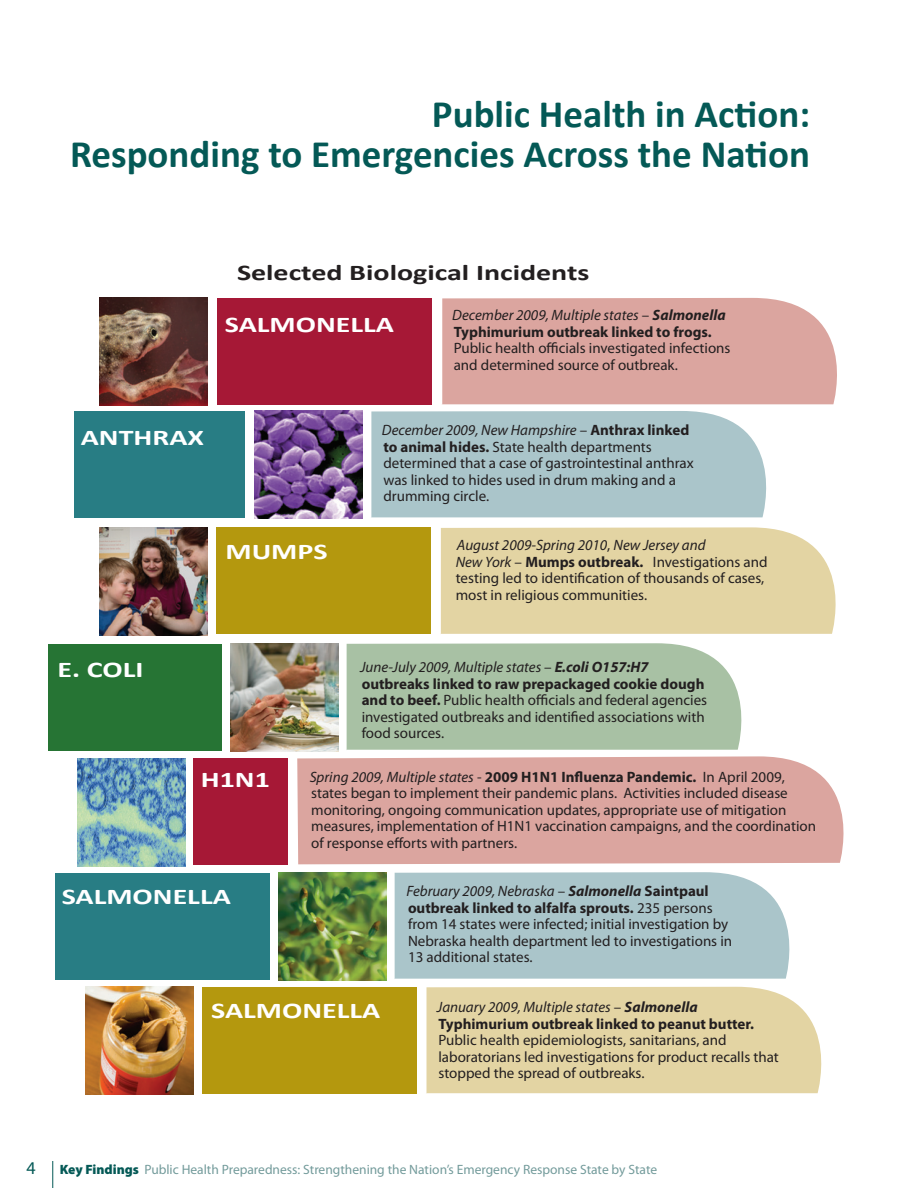
<style>
.page{position:relative;width:918px;height:1188px;background:#fff}
.page>*{position:absolute;margin:0;border:0;box-sizing:border-box;transform-origin:0 0}
.t1{font:700 39px/40.5px "Calibri";color:#045956;text-align:right}
.t2{font:700 22.5px "Calibri";color:#fff;scale:1.33 1}
.t3{font:700 22.5px "Calibri";color:#231f20;scale:1.33 1}
.t4{font:18px "Myriad Pro";color:#045956}
.spread_body_text{font:15px/16.5px "Myriad Pro";color:#231f20}
.t5{font:13.5px "Myriad Pro";color:#739b9b}
.s1{font-style:italic}
.s2{font-weight:700;font-style:italic}
.s3{font-weight:700}
.s4{font-weight:900;color:#045956}
</style>
<div class="page">
<svg style="left:52px;top:1161px;width:1px;height:27px"></svg>
<img style="left:100px;top:298px;width:108px;height:108px">
<img style="left:255px;top:411px;width:108px;height:108px">
<img style="left:100px;top:527px;width:108px;height:108px">
<img style="left:231px;top:643px;width:108px;height:108px">
<img style="left:78px;top:758px;width:108px;height:108px">
<img style="left:279px;top:872px;width:108px;height:108px">
<img style="left:86px;top:987px;width:108px;height:108px">
<div style="left:217px;top:298px;width:215px;height:106px;background:#a61836"></div>
<div style="left:74px;top:411px;width:171px;height:106px;background:#287d84"></div>
<div style="left:217px;top:527px;width:214px;height:107px;background:#b4980e"></div>
<div style="left:49px;top:644px;width:173px;height:107px;background:#267434"></div>
<div style="left:194px;top:758px;width:94px;height:107px;background:#a61836"></div>
<div style="left:55px;top:873px;width:215px;height:106px;background:#287d84"></div>
<div style="left:203px;top:987px;width:214px;height:106px;background:#b4980e"></div>
<div style="left:442px;top:298px;width:395px;height:106px;background:#dba59f"></div>
<div style="left:371px;top:411px;width:396px;height:106px;background:#aac5ca"></div>
<div style="left:440px;top:527px;width:396px;height:107px;background:#e3d4a3"></div>
<div style="left:346px;top:643px;width:396px;height:107px;background:#a8c1a4"></div>
<div style="left:297px;top:756px;width:547px;height:108px;background:#dba59f"></div>
<div style="left:394px;top:872px;width:396px;height:107px;background:#aac5ca"></div>
<div style="left:426px;top:987px;width:396px;height:106px;background:#e3d4a3"></div>
<h1 class="t1" style="left:70px;top:92px;width:741px">Public Health in Action:<br>Responding to Emergencies Across the Nation</h1>
<h1 class="t3" style="left:237px;top:258px;width:267px">Selected Biological Incidents</h1>
<h1 class="t2" style="left:81px;top:424px;width:94px">ANTHRAX</h1>
<h1 class="t2" style="left:225px;top:311px;width:129px">SALMONELLA</h1>
<p class="spread_body_text" style="left:452px;top:307px;width:280px"><span class="s1">December 2009, Multiple states</span> – <span class="s2">Salmonella </span><span class="s3">Typhimurium outbreak linked to frogs.<br></span>Public health officials investigated infections and determined source of outbreak.</p>
<h1 class="t2" style="left:225px;top:537px;width:78px">MUMPS</h1>
<p class="spread_body_text" style="left:382px;top:422px;width:313px"><span class="s1">December 2009, New Hampshire</span> – <span class="s3">Anthrax linked to animal hides.</span> State health departments determined that a case of gastrointestinal anthrax was linked to hides used in drum making and a drumming circle.</p>
<p class="spread_body_text" style="left:456px;top:537px;width:313px"><span class="s1">August 2009-Spring 2010</span>, <span class="s1">New Jersey and<br>New York</span> – <span class="s3">Mumps outbreak.</span> Investigations and testing led to identification of thousands of cases, most in religious communities.</p>
<p class="spread_body_text" style="left:360px;top:659px;width:348px"><span class="s1">June-July 2009, Multiple states</span> – <span class="s2">E.coli O157:H7 </span><span class="s3">outbreaks linked to raw prepackaged cookie dough and to beef.</span> Public health officials and federal agencies investigated outbreaks and identified associations with food sources.</p>
<p class="spread_body_text" style="left:310px;top:769px;width:508px"><span class="s1">Spring 2009, Multiple states</span> - <span class="s3">2009 H1N1 Influenza Pandemic.</span> In April 2009, states began to implement their pandemic plans. Activities included disease monitoring, ongoing communication updates, appropriate use of mitigation measures, implementation of H1N1 vaccination campaigns, and the coordination of response efforts with partners.</p>
<p class="spread_body_text" style="left:406px;top:883px;width:327px"><span class="s1">February 2009, Nebraska</span> – <span class="s2">Salmonella</span> <span class="s3">Saintpaul outbreak linked to alfalfa sprouts.</span> 235 persons from 14 states were infected; initial investigation by Nebraska health department led to investigations in 13 additional states.</p>
<p class="spread_body_text" style="left:437px;top:999px;width:343px"><span class="s1">January 2009, Multiple states</span> – <span class="s2">Salmonella </span><span class="s3">Typhimurium outbreak linked to peanut butter.<br></span>Public health epidemiologists, sanitarians, and laboratorians led investigations for product recalls that stopped the spread of outbreaks.</p>
<h1 class="t2" style="left:58px;top:656px;width:66px">E. COLI</h1>
<h1 class="t2" style="left:201px;top:766px;width:53px">H1N1</h1>
<h1 class="t2" style="left:62px;top:883px;width:129px">SALMONELLA</h1>
<h1 class="t2" style="left:211px;top:997px;width:129px">SALMONELLA</h1>
<p class="t4" style="left:27px;top:1159px;width:11px">4</p>
<p class="t5" style="left:60px;top:1162px;width:599px"><span class="s4">Key Findings</span> Public Health Preparedness: Strengthening the Nation’s Emergency Response State by State</p>
</div>
